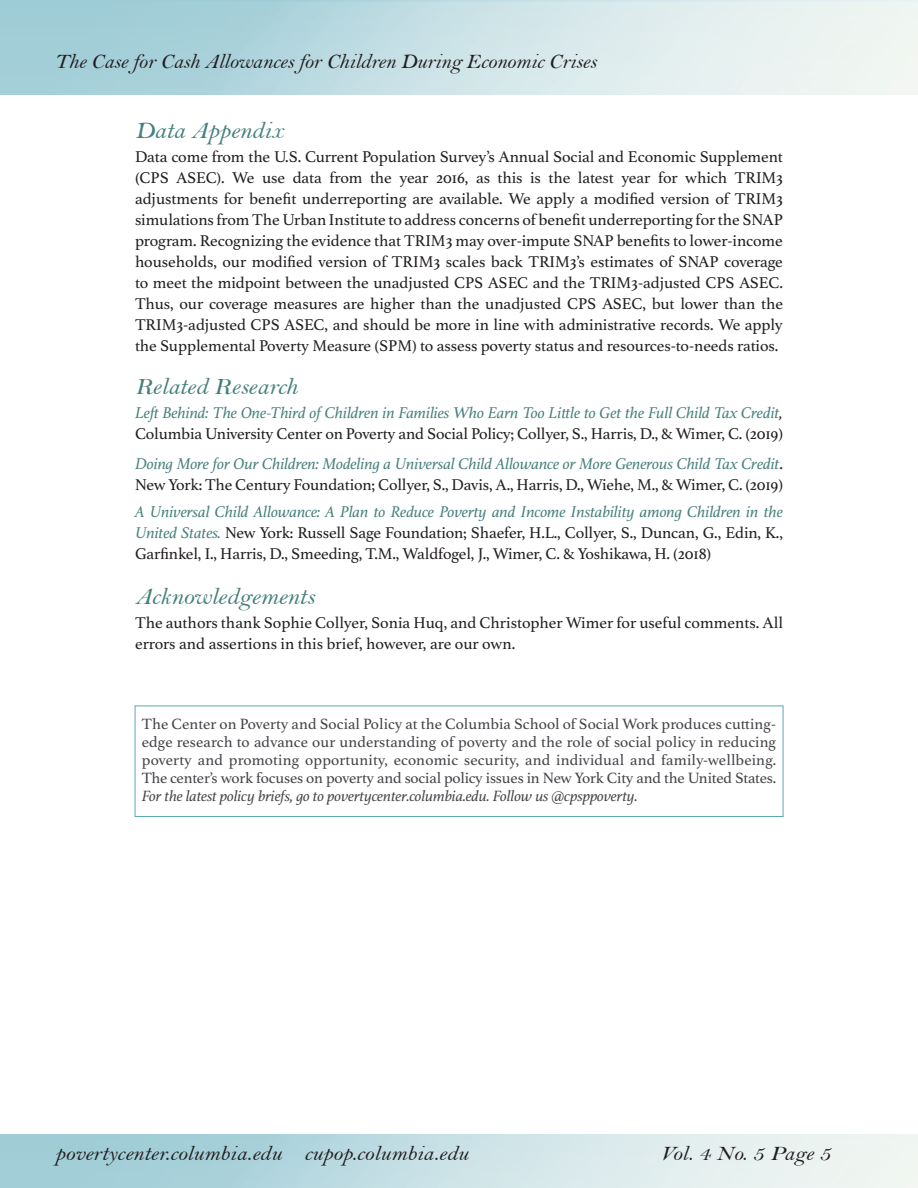
<style>
.page{position:relative;width:918px;height:1188px;background:#fff}
.page>*{position:absolute;margin:0;border:0;box-sizing:border-box;transform-origin:0 0}
.t1{font:24px "Bell MT Italic";letter-spacing:-.01em;color:#45807d;scale:1.1 1}
.t2{font:21px "Bell MT Italic";letter-spacing:-.01em;color:#231f20;scale:1.1 1}
.t3{font:21px "Bell MT Italic";letter-spacing:-.01em;color:#231f20;scale:1.04 1}
.t4{font:16.5px/21px "Athelas";letter-spacing:-.005em;color:#231f20;text-align:justify}
.t5{font:italic 16.5px/21px "Athelas";letter-spacing:-.01em;color:#46807d}
.t6{font:15.75px/18px "Athelas";letter-spacing:-.01em;color:#454348;text-align:justify}
.t7{font:italic 15.75px "Athelas";letter-spacing:-.01em;color:#454348}
.s1{color:#231f20}
.s2{font-style:normal;color:#231f20}
.s3{font-style:italic;color:#46807d}
</style>
<div class="page">
<div style="left:135px;top:706px;width:648px;height:111px;border:1px solid #59acac"></div>
<p class="t3" style="left:54px;top:49px;width:523px">The Case for Cash Allowances for Children During Economic Crises</p>
<h1 class="t1" style="left:135px;top:116px;width:137px">Data Appendix</h1>
<p class="t4" style="left:135px;top:147px;width:650px">Data come from the U.S. Current Population Survey’s Annual Social and Economic Supplement (CPS ASEC). We use data from the year 2016, as this is the latest year for which TRIM3 adjustments for benefit underreporting are available. We apply a modified version of TRIM3 simulations from The Urban Institute to address concerns of benefit underreporting for the SNAP program. Recognizing the evidence that TRIM3 may over-impute SNAP benefits to lower-income households, our modified version of TRIM3 scales back TRIM3’s estimates of SNAP coverage to meet the midpoint between the unadjusted CPS ASEC and the TRIM3-adjusted CPS ASEC.<br>Thus, our coverage measures are higher than the unadjusted CPS ASEC, but lower than the TRIM3-adjusted CPS ASEC, and should be more in line with administrative records. We apply the Supplemental Poverty Measure (SPM) to assess poverty status and resources-to-needs ratios.</p>
<h1 class="t1" style="left:135px;top:372px;width:149px">Related Research</h1>
<p class="t5" style="left:135px;top:403px;width:650px">Left Behind: The One-Third of Children in Families Who Earn Too Little to Get the Full Child Tax Credit<span class="s1">,<br></span><span class="s2">Columbia University Center on Poverty and Social Policy; Collyer, S., Harris, D., &amp; Wimer, C. (2019)</span></p>
<p class="t5" style="left:135px;top:454px;width:650px">Doing More for Our Children: Modeling a Universal Child Allowance or More Generous Child Tax Credit<span class="s2">.<br>New York: The Century Foundation; Collyer, S., Davis, A., Harris, D., Wiehe, M., &amp; Wimer, C. (2019)</span></p>
<p class="t4" style="left:135px;top:502px;width:650px"><span class="s3">A Universal Child Allowance: A Plan to Reduce Poverty and Income Instability among Children in the United States.</span> New York: Russell Sage Foundation; Shaefer, H.L., Collyer, S., Duncan, G., Edin, K., Garfinkel, I., Harris, D., Smeeding, T.M., Waldfogel, J., Wimer, C. &amp; Yoshikawa, H. (2018)</p>
<h1 class="t1" style="left:135px;top:582px;width:165px">Acknowledgements</h1>
<p class="t4" style="left:135px;top:613px;width:650px">The authors thank Sophie Collyer, Sonia Huq, and Christopher Wimer for useful comments. All errors and assertions in this brief, however, are our own.</p>
<p class="t6" style="left:142px;top:716px;width:636px">The Center on Poverty and Social Policy at the Columbia School of Social Work produces cutting&shy;edge research to advance our understanding of poverty and the role of social policy in reducing poverty and promoting opportunity, economic security, and individual and family-wellbeing.<br>The center’s work focuses on poverty and social policy issues in New York City and the United States.</p>
<p class="t7" style="left:142px;top:787px;width:497px">For the latest policy briefs, go to povertycenter.columbia.edu. Follow us @cpsppoverty.</p>
<p class="t2" style="left:55px;top:1141px;width:377px">povertycenter.columbia.edu cupop.columbia.edu</p>
<p class="t2" style="left:661px;top:1141px;width:156px">Vol. 4 No. 5 Page 5</p>
</div>
